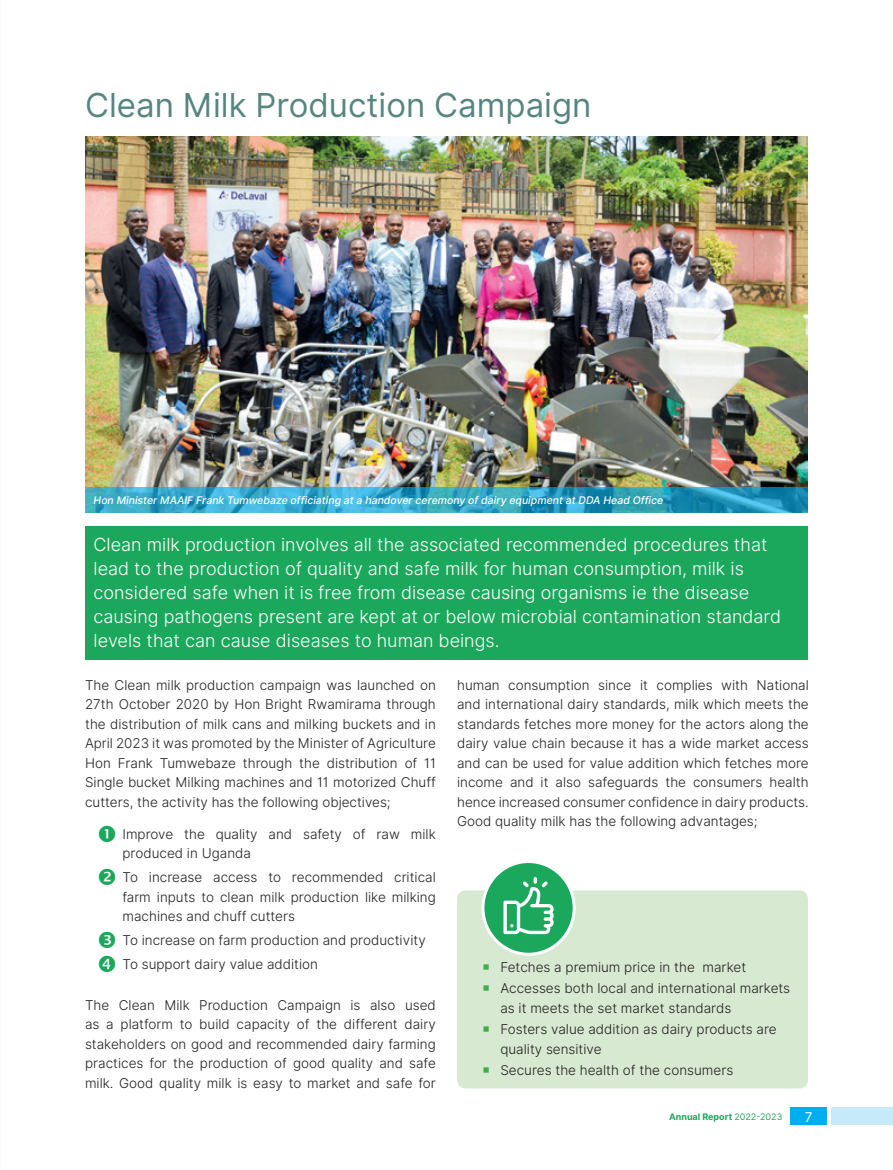
<style>
.page{position:relative;width:893px;height:1170px;background:#fff}
.page>*{position:absolute;margin:0;border:0;box-sizing:border-box;transform-origin:0 0}
.t1{font:33px "Inter";color:#578580}
.t2{font:18px/24px "Inter Light BETA";color:#fff}
.t3{font:13.5px/19.5px "Inter Light BETA";color:#231f20;text-align:justify}
.t4{font:13.5px "Inter";color:#fff}
.t5{font:italic 500 10.5px "Inter";color:#fff}
.t6{font:700 9px "Inter";color:#1ca85c}
.s1{color:#40ae49}
.s2{font-weight:400}
</style>
<div class="page">
<img style="left:85px;top:136px;width:723px;height:351px">
<svg style="left:85px;top:487px;width:723px;height:25px;background:#30a1c3"></svg>
<div style="left:85px;top:526px;width:723px;height:133px;background:#1ca85c"></div>
<div style="left:457px;top:890px;width:351px;height:198px;background:#d8e9d2;border-radius:9px"></div>
<div style="left:483px;top:861px;width:91px;height:93px;background:#1ca85c;border-radius:50%"></div>
<div style="left:481px;top:860px;width:95px;height:95px;border:3px solid #fff;border-radius:50%"></div>
<svg style="left:503px;top:877px;width:51px;height:57px"></svg>
<div style="left:831px;top:1107px;width:62px;height:18px;background:#c6eafa"></div>
<div style="left:790px;top:1107px;width:37px;height:18px;background:#00aeef"></div>
<h1 class="t1" style="left:85px;top:81px;width:508px">Clean Milk Production Campaign</h1>
<p class="t5" style="left:94px;top:492px;width:571px">Hon Minister MAAIF Frank Tumwebaze officiating at a handover ceremony of dairy equipment at DDA Head Office</p>
<p class="t2" style="left:94px;top:532px;width:689px">Clean milk production involves all the associated recommended procedures that lead to the production of quality and safe milk for human consumption, milk is considered safe when it is free from disease causing organisms ie the disease causing pathogens present are kept at or below microbial contamination standard levels that can cause diseases to human beings.</p>
<p class="t3" style="left:457px;top:675px;width:353px">human consumption since it complies with National and international dairy standards, milk which meets the standards fetches more money for the actors along the dairy value chain because it has a wide market access and can be used for value addition which fetches more income and it also safeguards the consumers health hence increased consumer confidence in dairy products.<br>Good quality milk has the following advantages;</p>
<p class="t3" style="left:85px;top:675px;width:352px">The Clean milk production campaign was launched on 27th October 2020 by Hon Bright Rwamirama through the distribution of milk cans and milking buckets and in April 2023 it was promoted by the Minister of Agriculture Hon Frank Tumwebaze through the distribution of 11<br>Single bucket Milking machines and 11 motorized Chuff cutters, the activity has the following objectives;</p>
<p class="t3" style="left:123px;top:824px;width:315px">Improve the quality and safety of raw milk produced in Uganda</p>
<p class="t3" style="left:123px;top:867px;width:315px">To increase access to recommended critical farm inputs to clean milk production like milking machines and chuff cutters</p>
<p class="t3" style="left:123px;top:928px;width:305px;line-height:23.7px">To increase on farm production and productivity<br>To support dairy value addition</p>
<p class="t3" style="left:85px;top:995px;width:352px">The Clean Milk Production Campaign is also used as a platform to build capacity of the different dairy stakeholders on good and recommended dairy farming practices for the production of good quality and safe milk. Good quality milk is easy to market and safe for</p>
<p class="t3" style="left:482px;top:957px;width:265px"><span class="s1">○</span> Fetches a premium price in the market</p>
<p class="t3" style="left:500px;top:978px;width:291px;text-indent:-18px"><span class="s1">○</span> Accesses both local and international markets as it meets the set market standards</p>
<p class="t3" style="left:500px;top:1019px;width:278px;text-indent:-18px"><span class="s1">○</span> Fosters value addition as dairy products are quality sensitive</p>
<p class="t3" style="left:482px;top:1060px;width:253px"><span class="s1">○</span> Secures the health of the consumers</p>
<p class="t6" style="left:669px;top:1110px;width:115px">Annual Report <span class="s2">2022-2023</span></p>
<p class="t4" style="left:805px;top:1107px;width:9px">7</p>
</div>
